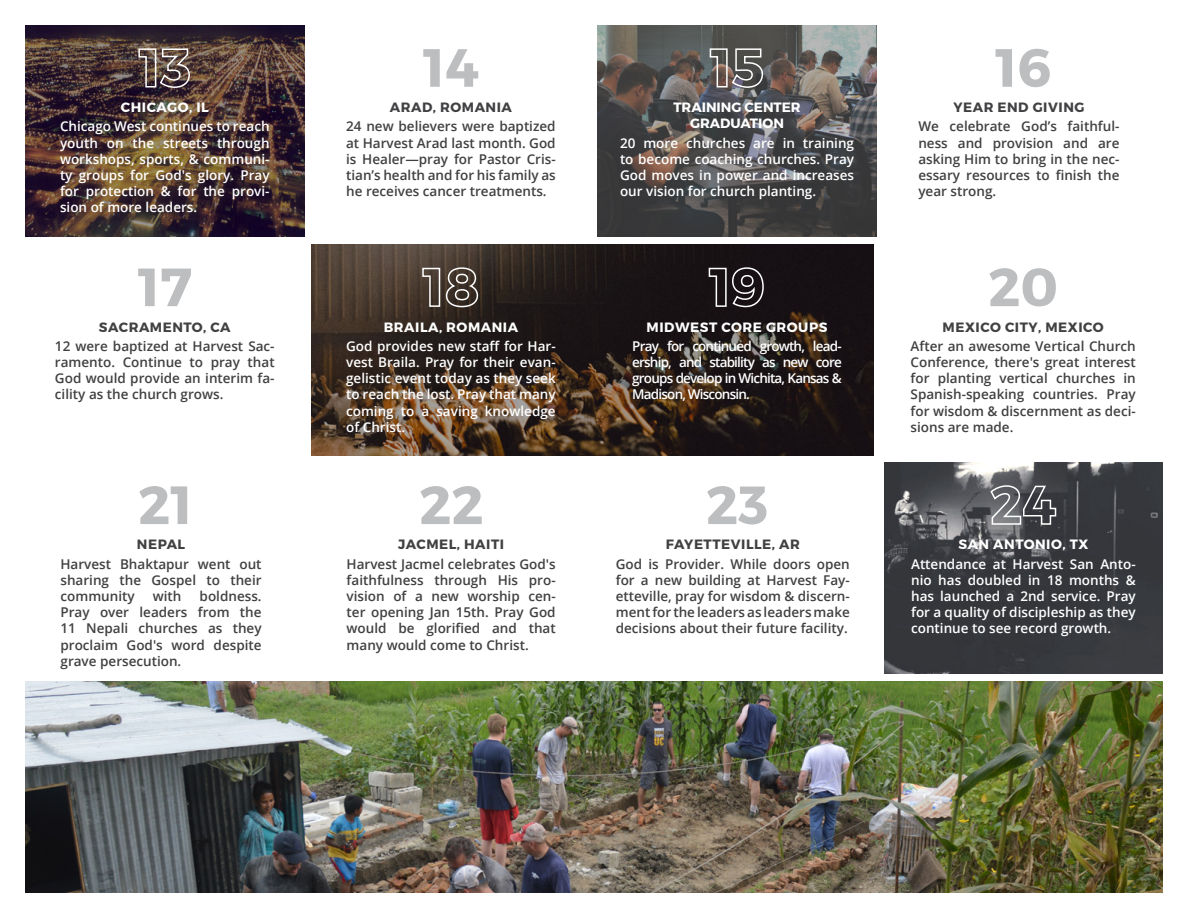
<style>
.page{position:relative;width:1188px;height:918px;background:#fff}
.page>*{position:absolute;margin:0;border:0;box-sizing:border-box;transform-origin:0 0}
.t1{font:700 53.7px "Montserrat";color:#bcbec0}
.t2{font:600 13.5px/16.2px "Open Sans";color:#414042;text-align:justify}
.t3{font:600 13.5px/16.2px "Open Sans";color:#fff;text-align:justify}
.t4{font:700 13.5px "Montserrat";letter-spacing:.04em;color:#414042}
.t5{font:700 13.5px "Montserrat";letter-spacing:.04em;color:#fff}
.t6{font:700 13.5px/16.2px "Montserrat";color:#fff;text-align:center}
</style>
<div class="page">
<img style="left:312px;top:245px;width:561px;height:211px">
<img style="left:26px;top:26px;width:278px;height:211px">
<img style="left:598px;top:26px;width:278px;height:211px">
<img style="left:884px;top:463px;width:279px;height:211px">
<svg style="left:138px;top:48px;width:53px;height:41px"></svg>
<svg style="left:422px;top:267px;width:57px;height:41px"></svg>
<svg style="left:708px;top:267px;width:57px;height:41px"></svg>
<svg style="left:709px;top:48px;width:55px;height:41px"></svg>
<svg style="left:989px;top:485px;width:68px;height:41px"></svg>
<img style="left:26px;top:681px;width:1136px;height:211px">
<p class="t5" style="left:121px;top:99px;width:89px">CHICAGO, IL</p>
<p class="t3" style="left:60px;top:118px;width:211px">Chicago West continues to reach youth on the streets through workshops, sports, &amp; communi&shy;ty groups for God's glory. Pray for protection &amp; for the provi&shy;sion of more leaders.</p>
<h1 class="t1" style="left:138px;top:254px;width:55px">17</h1>
<p class="t4" style="left:99px;top:318px;width:133px">SACRAMENTO, CA</p>
<p class="t2" style="left:55px;top:337px;width:221px">12 were baptized at Harvest Sac&shy;ramento. Continue to pray that God would provide an interim fa&shy;cility as the church grows.</p>
<h1 class="t1" style="left:423px;top:34px;width:58px">14</h1>
<h1 class="t1" style="left:995px;top:34px;width:58px">16</h1>
<p class="t4" style="left:390px;top:99px;width:124px">ARAD, ROMANIA</p>
<p class="t2" style="left:346px;top:118px;width:211px">24 new believers were baptized at Harvest Arad last month. God is Healer—pray for Pastor Cris&shy;tian’s health and for his family as he receives cancer treatments.</p>
<p class="t5" style="left:384px;top:318px;width:136px">BRAILA, ROMANIA</p>
<p class="t3" style="left:346px;top:337px;width:211px">God provides new staff for Har&shy;vest Braila. Pray for their evan&shy;gelistic event today as they seek to reach the lost. Pray that many coming to a saving knowledge of Christ.</p>
<p class="t6" style="left:673px;top:99px;width:129px">TRAINING CENTER<br>GRADUATION</p>
<p class="t3" style="left:620px;top:134px;width:236px">20 more churches are in training to become coaching churches. Pray God moves in power and increases our vision for church planting.</p>
<p class="t5" style="left:647px;top:318px;width:182px">MIDWEST CORE GROUPS</p>
<p class="t3" style="left:632px;top:337px;width:211px">Pray for continued growth, lead&shy;ership, and stability as new core groups develop in Wichita, Kansas &amp; Madison, Wisconsin.</p>
<p class="t4" style="left:953px;top:99px;width:133px">YEAR END GIVING</p>
<p class="t2" style="left:918px;top:118px;width:203px">We celebrate God’s faithful&shy;ness and provision and are asking Him to bring in the nec&shy;essary resources to finish the year strong.</p>
<h1 class="t1" style="left:988px;top:254px;width:71px">20</h1>
<p class="t4" style="left:943px;top:318px;width:163px">MEXICO CITY, MEXICO</p>
<p class="t2" style="left:911px;top:337px;width:227px">After an awesome Vertical Church Conference, there's great interest for planting vertical churches in Spanish-speaking countries. Pray for wisdom &amp; discernment as deci&shy;sions are made.</p>
<h1 class="t1" style="left:138px;top:472px;width:56px">21</h1>
<h1 class="t1" style="left:706px;top:472px;width:64px">23</h1>
<h1 class="t1" style="left:419px;top:472px;width:66px">22</h1>
<p class="t4" style="left:137px;top:536px;width:50px">NEPAL</p>
<p class="t2" style="left:60px;top:555px;width:203px">Harvest Bhaktapur went out sharing the Gospel to their community</p>
<p class="t2" style="left:60px;top:588px;width:203px;text-indent:139px">boldness.<br>Pray over leaders from the 11 Nepali churches as they proclaim God's word despite grave persecution.</p>
<p class="t2" style="left:153px;top:588px;width:30px">with</p>
<p class="t4" style="left:398px;top:536px;width:107px">JACMEL, HAITI</p>
<p class="t2" style="left:347px;top:555px;width:211px">Harvest Jacmel celebrates God's faithfulness through His pro&shy;vision of a new worship cen&shy;ter opening Jan 15th. Pray God would be glorified and that many would come to Christ.</p>
<p class="t4" style="left:666px;top:536px;width:135px">FAYETTEVILLE, AR</p>
<p class="t2" style="left:616px;top:555px;width:236px">God is Provider. While doors open for a new building at Harvest Fay&shy;etteville, pray for wisdom &amp; discern&shy;ment for the leaders as leaders make decisions about their future facility.</p>
<p class="t5" style="left:958px;top:536px;width:131px">SAN ANTONIO, TX</p>
<p class="t3" style="left:911px;top:555px;width:226px">Attendance at Harvest San Anto&shy;nio has doubled in 18 months &amp; has launched a 2nd service. Pray for a quality of discipleship as they continue to see record growth.</p>
</div>
